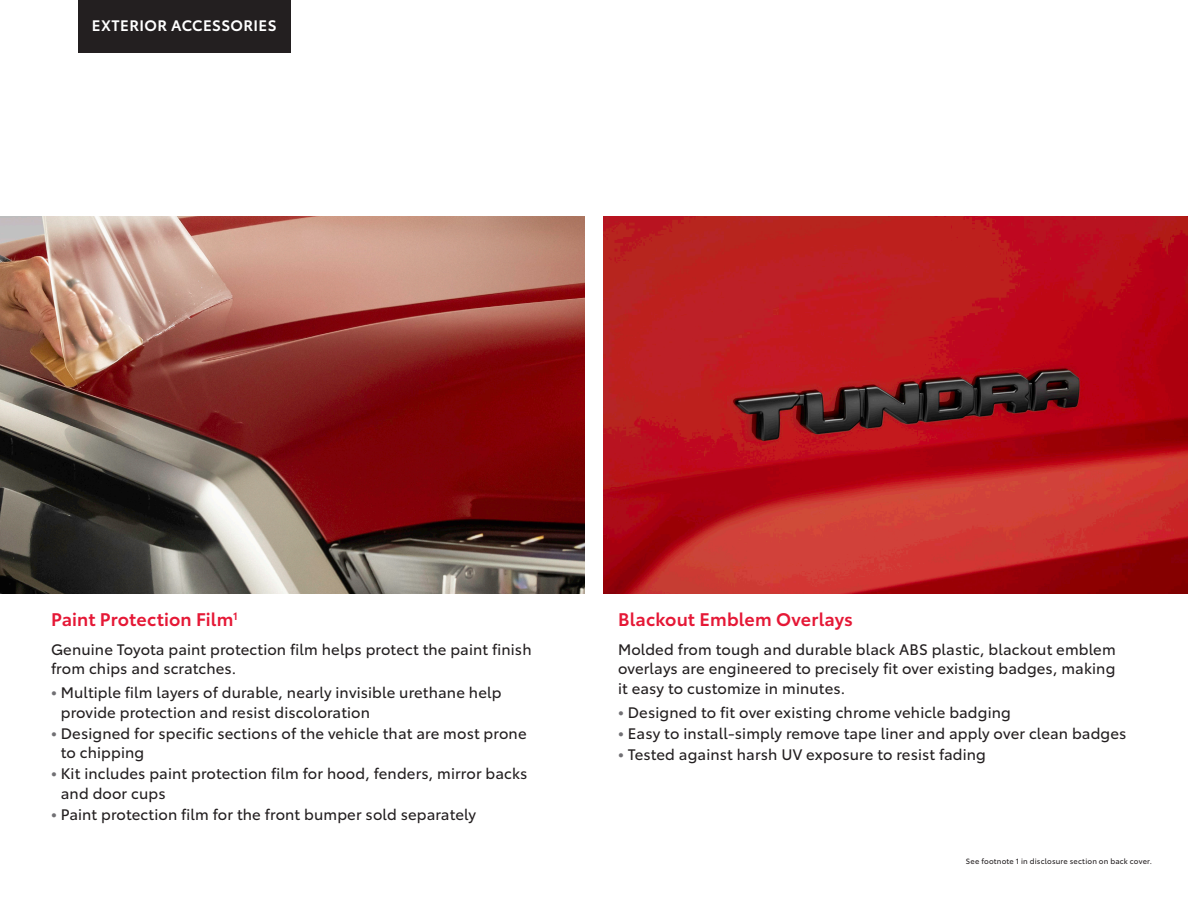
<style>
.page{position:relative;width:1188px;height:918px;background:#fff}
.page>*{position:absolute;margin:0;border:0;box-sizing:border-box;transform-origin:0 0}
._2019_Product_Name_12pt_Semibld{font:600 18px "Toyota Type";letter-spacing:.005em;color:#e51836}
._2019_BODY_COPY_Bullet_Copy{font:15px/19.5px "Toyota Type";letter-spacing:.01em;color:#231f20}
._2019_BODY_COPY{font:15px/19.5px "Toyota Type";letter-spacing:.01em;color:#231f20}
.t1{font:600 15px "Toyota Type";letter-spacing:.025em;color:#fff}
._2019_Disclaimer_Copy_5pt_Reg{font:7.5px "Toyota Type";letter-spacing:.025em;color:#231f20}
.s1{font-weight:700;color:#717074}
</style>
<div class="page">
<div style="left:78px;top:0;width:212px;height:52px;background:#231f20"></div>
<img style="left:603px;top:216px;width:585px;height:378px">
<img style="left:0;top:216px;width:585px;height:378px">
<p class="t1" style="left:92px;top:14px;width:186px">EXTERIOR ACCESSORIES</p>
<p class="_2019_Product_Name_12pt_Semibld" style="left:51px;top:606px;width:188px">Paint Protection Film<sup>1</sup></p>
<p class="_2019_BODY_COPY" style="left:51px;top:638px;width:482px">Genuine Toyota paint protection film helps protect the paint finish from chips and scratches.</p>
<p class="_2019_BODY_COPY_Bullet_Copy" style="left:61px;top:682px;width:442px;text-indent:-10px"><span class="s1">•</span> Multiple film layers of durable, nearly invisible urethane help provide protection and resist discoloration</p>
<p class="_2019_BODY_COPY_Bullet_Copy" style="left:61px;top:722px;width:467px;text-indent:-10px"><span class="s1">•</span> Designed for specific sections of the vehicle that are most prone to chipping</p>
<p class="_2019_BODY_COPY_Bullet_Copy" style="left:61px;top:763px;width:468px;text-indent:-10px"><span class="s1">•</span> Kit includes paint protection film for hood, fenders, mirror backs and door cups</p>
<p class="_2019_BODY_COPY_Bullet_Copy" style="left:51px;top:803px;width:427px"><span class="s1">•</span> Paint protection film for the front bumper sold separately</p>
<p class="_2019_Product_Name_12pt_Semibld" style="left:618px;top:606px;width:236px">Blackout Emblem Overlays</p>
<p class="_2019_BODY_COPY" style="left:618px;top:638px;width:499px;text-align:justify">Molded from tough and durable black ABS plastic, blackout emblem overlays are engineered to precisely fit over existing badges, making it easy to customize in minutes.</p>
<p class="_2019_BODY_COPY_Bullet_Copy" style="left:618px;top:701px;width:394px"><span class="s1">•</span> Designed to fit over existing chrome vehicle badging</p>
<p class="_2019_BODY_COPY_Bullet_Copy" style="left:618px;top:722px;width:510px"><span class="s1">•</span> Easy to install-simply remove tape liner and apply over clean badges</p>
<p class="_2019_BODY_COPY_Bullet_Copy" style="left:618px;top:743px;width:370px"><span class="s1">•</span> Tested against harsh UV exposure to resist fading</p>
<p class="_2019_Disclaimer_Copy_5pt_Reg" style="left:966px;top:856px;width:188px">See footnote 1 in disclosure section on back cover.</p>
</div>
